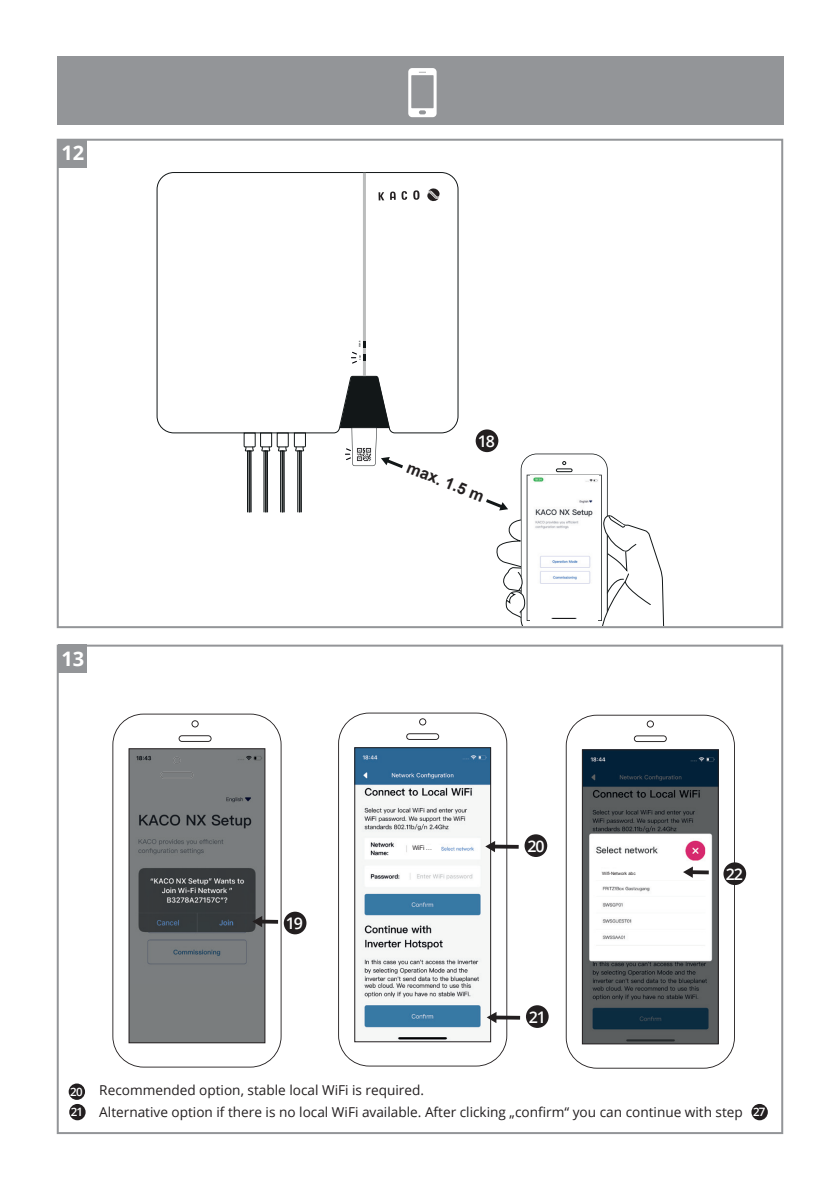
<style>
.page{position:relative;width:840px;height:1191px;background:#fff}
.page>*{position:absolute;margin:0;border:0;box-sizing:border-box;transform-origin:0 0}
.t1{font:700 20px "Open Sans";color:#fff}
.t2{font:600 16px "Open Sans";letter-spacing:-.07em;color:#fff}
.t3{font:700 16px "Arial";color:#231f20}
.t4{font:13.6px/22px "Open Sans";color:#231f20}
.t5{font:600 11.6px "Open Sans";color:#fff}
.t6{font:6.4px "Arial";color:#231f20}
.t7{font:4.4px "Arial";color:#231f20}
.t8{font:600 2px "Source Sans Pro";letter-spacing:-.02em;color:#121718;scale:1.13 1}
.s1{font-weight:600;font-size:11.6px;color:#fff}
</style>
<div class="page">
<div style="left:57px;top:57px;width:725px;height:68px;background:#939598"></div>
<div style="left:57px;top:139px;width:725px;height:489px;border:2px solid #939598"></div>
<div style="left:59px;top:139px;width:28px;height:28px;background:#939598"></div>
<div style="left:57px;top:644px;width:725px;height:490px;border:2px solid #939598"></div>
<div style="left:59px;top:644px;width:28px;height:29px;background:#939598"></div>
<svg style="left:408px;top:68px;width:28px;height:49px"></svg>
<svg style="left:156px;top:172px;width:302px;height:261px"></svg>
<hr style="left:363px;top:173px;width:3px;height:203px;background:#bbbdbd">
<svg style="left:363px;top:354px;width:3px;height:6px"></svg>
<svg style="left:363px;top:341px;width:3px;height:6px"></svg>
<div style="left:247px;top:451px;width:2px;height:61px;background:#d1d3d2;border:1px solid #121718"></div>
<div style="left:249px;top:451px;width:2px;height:61px;background:#666768;border:1px solid #121718"></div>
<hr style="left:263px;top:450px;width:3px;height:62px;background:#d1d3d2">
<div style="left:265px;top:450px;width:3px;height:62px;background:#666768;border:1px solid #121718"></div>
<div style="left:280px;top:451px;width:2px;height:61px;background:#d1d3d2;border:1px solid #121718"></div>
<div style="left:282px;top:451px;width:2px;height:61px;background:#666768;border:1px solid #121718"></div>
<svg style="left:243px;top:432px;width:63px;height:19px"></svg>
<hr style="left:297px;top:450px;width:3px;height:62px;background:#d1d3d2">
<div style="left:299px;top:450px;width:2px;height:62px;background:#666768;border:1px solid #121718"></div>
<svg style="left:351px;top:352px;width:6px;height:12px"></svg>
<svg style="left:390px;top:191px;width:5px;height:9px"></svg>
<svg style="left:378px;top:192px;width:6px;height:8px"></svg>
<svg style="left:401px;top:191px;width:6px;height:9px"></svg>
<svg style="left:427px;top:188px;width:12px;height:14px"></svg>
<svg style="left:413px;top:190px;width:6px;height:10px"></svg>
<svg style="left:112px;top:713px;width:169px;height:354px"></svg>
<img style="left:130px;top:750px;width:133px;height:291px">
<img style="left:160px;top:772px;width:33px;height:6px">
<svg style="left:173px;top:757px;width:7px;height:7px"></svg>
<div style="left:128px;top:748px;width:137px;height:295px;border:1px solid #231f20"></div>
<svg style="left:565px;top:714px;width:169px;height:354px"></svg>
<svg style="left:633px;top:735px;width:33px;height:7px"></svg>
<svg style="left:646px;top:720px;width:7px;height:7px"></svg>
<img style="left:583px;top:751px;width:133px;height:291px">
<div style="left:581px;top:749px;width:137px;height:295px;border:1px solid #231f20"></div>
<svg style="left:338px;top:712px;width:169px;height:354px"></svg>
<svg style="left:406px;top:733px;width:33px;height:7px"></svg>
<svg style="left:419px;top:718px;width:7px;height:7px"></svg>
<img style="left:356px;top:749px;width:133px;height:291px">
<div style="left:354px;top:747px;width:137px;height:295px;border:1px solid #231f20"></div>
<div style="left:602px;top:869px;width:43px;height:8px;background:#fff"></div>
<div style="left:412px;top:845px;width:29px;height:7px;background:#fff"></div>
<svg style="left:178px;top:735px;width:33px;height:7px"></svg>
<svg style="left:191px;top:720px;width:7px;height:7px"></svg>
<div style="left:283px;top:911px;width:23px;height:23px;background:#231f20;border-radius:50%"></div>
<div style="left:723px;top:862px;width:22px;height:23px;background:#231f20;border-radius:50%"></div>
<div style="left:524px;top:834px;width:23px;height:23px;background:#231f20;border-radius:50%"></div>
<svg style="left:262px;top:919px;width:16px;height:4px"></svg>
<svg style="left:252px;top:916px;width:10px;height:11px"></svg>
<svg style="left:692px;top:870px;width:16px;height:4px"></svg>
<svg style="left:682px;top:866px;width:10px;height:12px"></svg>
<svg style="left:495px;top:844px;width:23px;height:4px"></svg>
<svg style="left:485px;top:841px;width:10px;height:11px"></svg>
<svg style="left:496px;top:1015px;width:24px;height:4px"></svg>
<svg style="left:486px;top:1011px;width:10px;height:12px"></svg>
<div style="left:525px;top:1005px;width:23px;height:23px;background:#231f20;border-radius:50%"></div>
<div style="left:69px;top:1104px;width:17px;height:16px;background:#231f20;border-radius:50%"></div>
<div style="left:69px;top:1083px;width:16px;height:16px;background:#231f20;border-radius:50%"></div>
<div style="left:751px;top:1104px;width:16px;height:16px;background:#231f20;border-radius:50%"></div>
<svg style="left:339px;top:376px;width:326px;height:249px"></svg>
<h1 class="t1" style="left:61px;top:139px;width:24px">12</h1>
<h1 class="t1" style="left:61px;top:645px;width:24px">13</h1>
<p class="t8" style="left:358px;top:347px;width:7px;rotate:-90deg">SOLAR</p>
<p class="t2" style="left:477px;top:430px;width:19px">18</p>
<p class="t3" style="left:411px;top:456px;width:83px;rotate:22deg">max. 1.5 m</p>
<p class="t2" style="left:285px;top:912px;width:19px">19</p>
<p class="t6" style="left:412px;top:843px;width:21px">WiFi …</p>
<p class="t2" style="left:527px;top:834px;width:19px">20</p>
<p class="t7" style="left:602px;top:870px;width:35px">Wifi-Network abc</p>
<p class="t2" style="left:725px;top:863px;width:19px">22</p>
<p class="t2" style="left:528px;top:1005px;width:19px">21</p>
<p class="t4" style="left:71px;top:1078px;width:673px;text-indent:28px">Recommended option, stable local WiFi is required.<br><span class="s1">21</span> Alternative option if there is no local WiFi available. After clicking „confirm“ you can continue with step</p>
<p class="t5" style="left:70px;top:1083px;width:14px">20</p>
<p class="t5" style="left:752px;top:1103px;width:14px">27</p>
</div>
